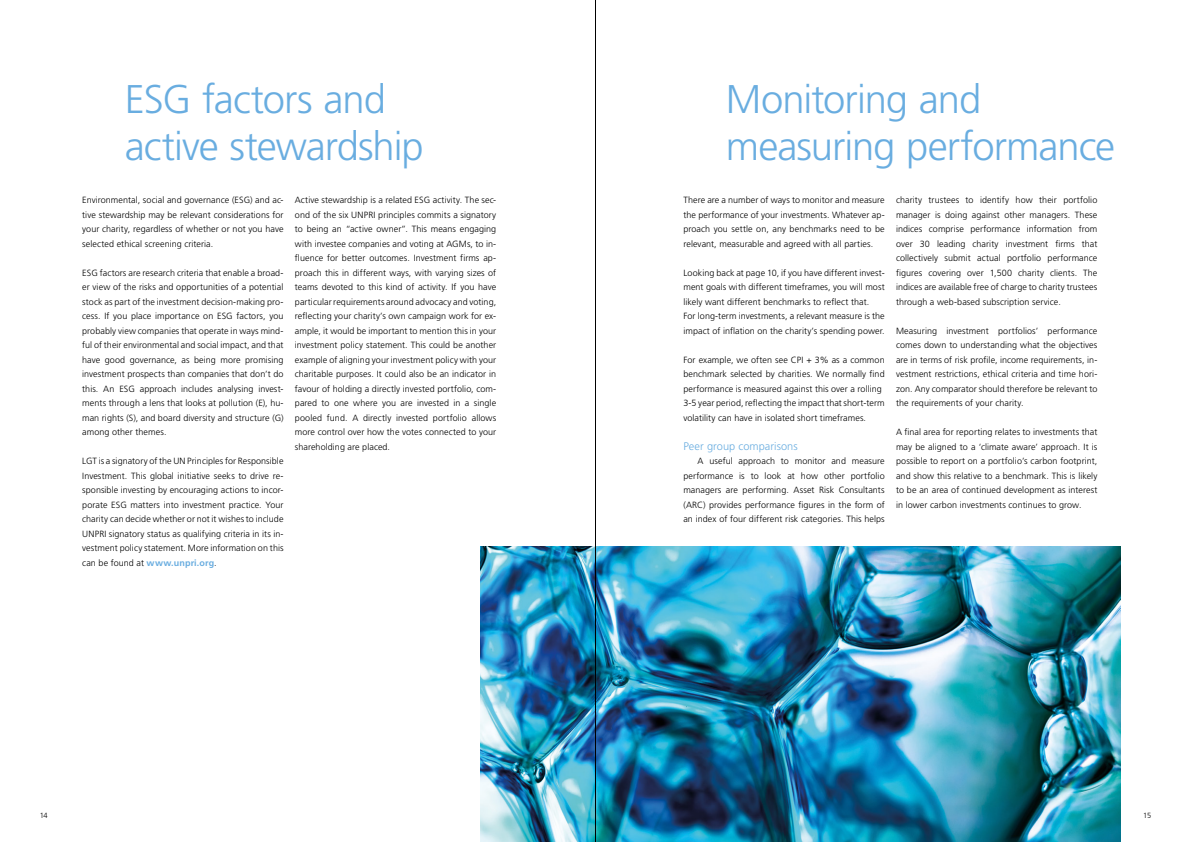
<style>
.page{position:relative;width:1191px;height:842px;background:#fff}
.page>*{position:absolute;margin:0;border:0;box-sizing:border-box;transform-origin:0 0}
.t1{font:300 40px/47px "Frutiger LT Std";letter-spacing:-.025em;color:#69ade0}
.t2{font:300 11px "Frutiger LT Std";letter-spacing:.005em;color:#69ade0}
.t3{font:300 9px/14.5px "Frutiger LT Std";letter-spacing:.01em;color:#000;text-align:justify}
.t4{font:300 7.5px "Frutiger LT Std";color:#000}
.s1{font-weight:700;color:#69ade0}
</style>
<div class="page">
<img style="left:480px;top:546px;width:640px;height:296px">
<hr style="left:595px;top:0;width:1px;height:842px;background:#000">
<h1 class="t1" style="left:125px;top:76px;width:300px">ESG factors and active stewardship</h1>
<p class="t3" style="left:82px;top:193px;width:203px">Environmental, social and governance (ESG) and ac&shy;tive stewardship may be relevant considerations for your charity, regardless of whether or not you have selected ethical screening criteria.</p>
<p class="t3" style="left:82px;top:265px;width:203px">ESG factors are research criteria that enable a broad&shy;er view of the risks and opportunities of a potential stock as part of the investment decision-making pro&shy;cess. If you place importance on ESG factors, you probably view companies that operate in ways mind&shy;ful of their environmental and social impact, and that have good governance, as being more promising investment prospects than companies that don’t do this. An ESG approach includes analysing invest&shy;ments through a lens that looks at pollution (E), hu&shy;man rights (S), and board diversity and structure (G) among other themes.</p>
<p class="t3" style="left:82px;top:454px;width:203px">LGT is a signatory of the UN Principles for Responsible Investment. This global initiative seeks to drive re&shy;sponsible investing by encouraging actions to incor&shy;porate ESG matters into investment practice. Your charity can decide whether or not it wishes to include UNPRI signatory status as qualifying criteria in its in&shy;vestment policy statement. More information on this can be found at <span class="s1">www.unpri.org</span>.</p>
<p class="t3" style="left:295px;top:193px;width:203px">Active stewardship is a related ESG activity. The sec&shy;ond of the six UNPRI principles commits a signatory to being an “active owner”. This means engaging with investee companies and voting at AGMs, to in&shy;fluence for better outcomes. Investment firms ap&shy;proach this in different ways, with varying sizes of teams devoted to this kind of activity. If you have particular requirements around advocacy and voting, reflecting your charity’s own campaign work for ex&shy;ample, it would be important to mention this in your investment policy statement. This could be another example of aligning your investment policy with your charitable purposes. It could also be an indicator in favour of holding a directly invested portfolio, com&shy;pared to one where you are invested in a single pooled fund. A directly invested portfolio allows more control over how the votes connected to your shareholding are placed.</p>
<h1 class="t1" style="left:726px;top:76px;width:391px">Monitoring and measuring performance</h1>
<p class="t3" style="left:683px;top:193px;width:203px">There are a number of ways to monitor and measure the performance of your investments. Whatever ap&shy;proach you settle on, any benchmarks need to be relevant, measurable and agreed with all parties.</p>
<p class="t3" style="left:683px;top:265px;width:203px;text-align:left">Looking back at page 10, if you have different invest&shy;ment goals with different timeframes, you will most likely want different benchmarks to reflect that.<br>For long-term investments, a relevant measure is the impact of inflation on the charity’s spending power.</p>
<p class="t3" style="left:683px;top:352px;width:203px;text-align:left">For example, we often see CPI + 3% as a common benchmark selected by charities. We normally find performance is measured against this over a rolling 3-5 year period, reflecting the impact that short-term volatility can have in isolated short timeframes.</p>
<p class="t2" style="left:683px;top:440px;width:116px">Peer group comparisons</p>
<p class="t3" style="left:683px;top:454px;width:203px;text-indent:14px">A useful approach to monitor and measure performance is to look at how other portfolio managers are performing. Asset Risk Consultants (ARC) provides performance figures in the form of an index of four different risk categories. This helps</p>
<p class="t3" style="left:896px;top:193px;width:203px">charity trustees to identify how their portfolio manager is doing against other managers. These indices comprise performance information from over 30 leading charity investment firms that collectively submit actual portfolio performance figures covering over 1,500 charity clients. The indices are available free of charge to charity trustees through a web-based subscription service.</p>
<p class="t3" style="left:896px;top:323px;width:203px">Measuring investment portfolios’ performance comes down to understanding what the objectives are in terms of risk profile, income requirements, in&shy;vestment restrictions, ethical criteria and time hori&shy;zon. Any comparator should therefore be relevant to the requirements of your charity.</p>
<p class="t3" style="left:896px;top:425px;width:203px">A final area for reporting relates to investments that may be aligned to a ‘climate aware’ approach. It is possible to report on a portfolio’s carbon footprint, and show this relative to a benchmark. This is likely to be an area of continued development as interest in lower carbon investments continues to grow.</p>
<p class="t4" style="left:40px;top:811px;width:10px">14</p>
<p class="t4" style="left:1143px;top:811px;width:10px">15</p>
</div>
